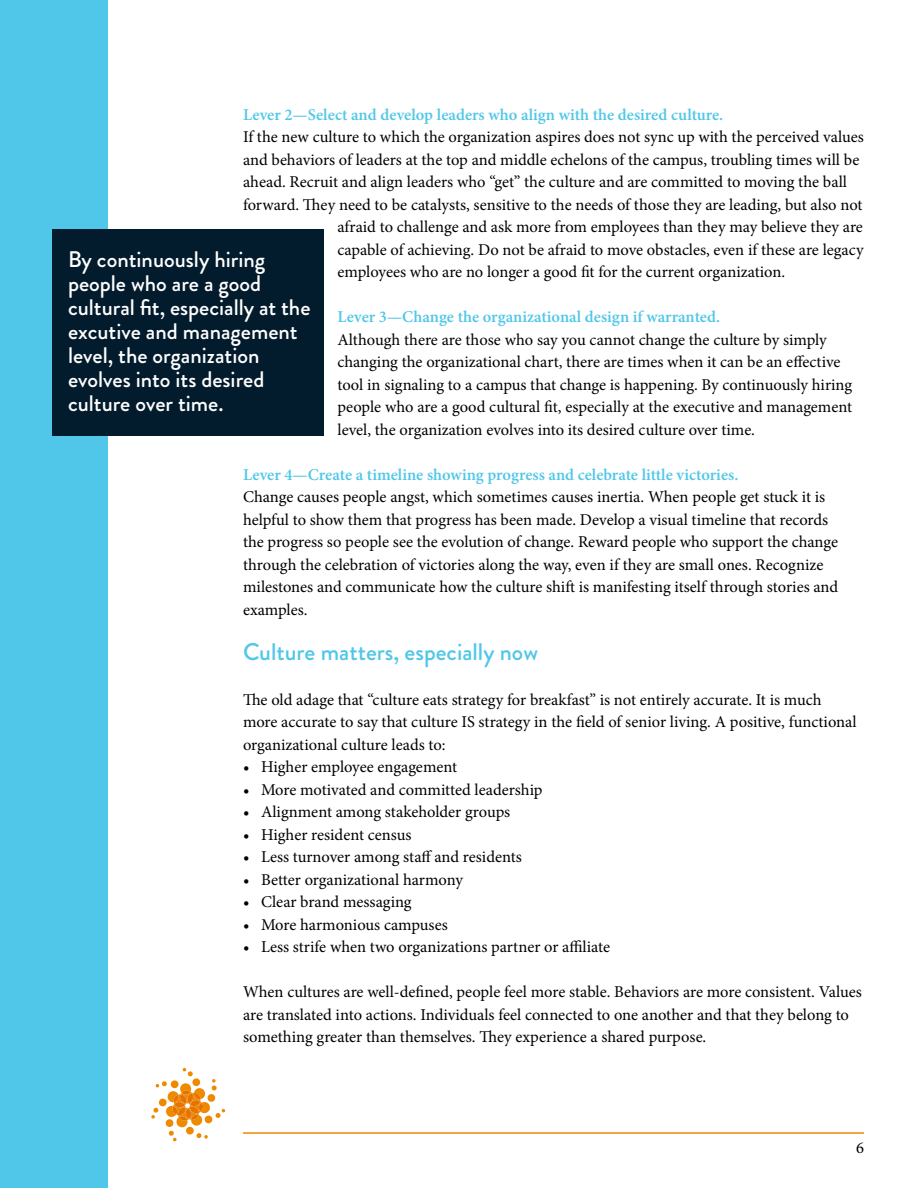
<style>
.page{position:relative;width:918px;height:1188px;background:#fff}
.page>*{position:absolute;margin:0;border:0;box-sizing:border-box;transform-origin:0 0}
.t1{font:500 24px "Brandon Grotesque";color:#50c7e8}
.t2{font:500 22.5px/24px "Brandon Grotesque";color:#fff}
.t3{font:16.5px/22.5px "Minion Pro";letter-spacing:-.005em;color:#000}
.t4{font:600 16.5px "Minion Pro";color:#50c7e8}
</style>
<div class="page">
<div style="left:0;top:0;width:108px;height:1188px;background:#50c7e8"></div>
<hr style="left:243px;top:1132px;width:621px;height:2px;background:#ef8a00">
<svg style="left:151px;top:1068px;width:74px;height:73px"></svg>
<div style="left:53px;top:230px;width:271px;height:206px;background:#031c2d"></div>
<p class="t4" style="left:243px;top:103px;width:482px">Lever 2—Select and develop leaders who align with the desired culture.</p>
<p class="t3" style="left:243px;top:126px;width:623px">If the new culture to which the organization aspires does not sync up with the perceived values</p>
<p class="t3" style="left:243px;top:149px;width:618px">and behaviors of leaders at the top and middle echelons of the campus, troubling times will be</p>
<p class="t3" style="left:243px;top:171px;width:606px">ahead. Recruit and align leaders who “get” the culture and are committed to moving the ball</p>
<p class="t3" style="left:243px;top:194px;width:621px">forward. They need to be catalysts, sensitive to the needs of those they are leading, but also not</p>
<p class="t3" style="left:338px;top:216px;width:527px">afraid to challenge and ask more from employees than they may believe they are</p>
<p class="t3" style="left:338px;top:239px;width:528px">capable of achieving. Do not be afraid to move obstacles, even if these are legacy</p>
<p class="t3" style="left:338px;top:261px;width:449px">employees who are no longer a good fit for the current organization.</p>
<p class="t4" style="left:338px;top:306px;width:384px">Lever 3—Change the organizational design if warranted.</p>
<p class="t3" style="left:338px;top:329px;width:516px">Although there are those who say you cannot change the culture by simply changing the organizational chart, there are times when it can be an effective tool in signaling to a campus that change is happening. By continuously hiring people who are a good cultural fit, especially at the executive and management level, the organization evolves into its desired culture over time.</p>
<p class="t4" style="left:243px;top:463px;width:497px">Lever 4—Create a timeline showing progress and celebrate little victories.</p>
<p class="t3" style="left:243px;top:486px;width:597px">Change causes people angst, which sometimes causes inertia. When people get stuck it is helpful to show them that progress has been made. Develop a visual timeline that records the progress so people see the evolution of change. Reward people who support the change through the celebration of victories along the way, even if they are small ones. Recognize milestones and communicate how the culture shift is manifesting itself through stories and examples.</p>
<p class="t1" style="left:243px;top:635px;width:297px">Culture matters, especially now</p>
<p class="t3" style="left:243px;top:689px;width:615px">The old adage that “culture eats strategy for breakfast” is not entirely accurate. It is much more accurate to say that culture IS strategy in the field of senior living. A positive, functional organizational culture leads to:</p>
<p class="t3" style="left:243px;top:756px;width:216px">• Higher employee engagement</p>
<p class="t3" style="left:243px;top:779px;width:301px">• More motivated and committed leadership</p>
<p class="t3" style="left:243px;top:801px;width:269px">• Alignment among stakeholder groups</p>
<p class="t3" style="left:243px;top:824px;width:170px">• Higher resident census</p>
<p class="t3" style="left:243px;top:846px;width:280px">• Less turnover among staff and residents</p>
<p class="t3" style="left:243px;top:869px;width:221px">• Better organizational harmony</p>
<p class="t3" style="left:243px;top:891px;width:170px">• Clear brand messaging</p>
<p class="t3" style="left:243px;top:914px;width:206px">• More harmonious campuses</p>
<p class="t3" style="left:243px;top:936px;width:369px">• Less strife when two organizations partner or affiliate</p>
<p class="t3" style="left:243px;top:981px;width:620px">When cultures are well-defined, people feel more stable. Behaviors are more consistent. Values are translated into actions. Individuals feel connected to one another and that they belong to something greater than themselves. They experience a shared purpose.</p>
<p class="t2" style="left:68px;top:247px;width:244px">By continuously hiring people who are a good cultural fit, especially at the excutive and management level, the organization evolves into its desired culture over time.</p>
<p class="t3" style="left:856px;top:1137px;width:9px">6</p>
</div>
